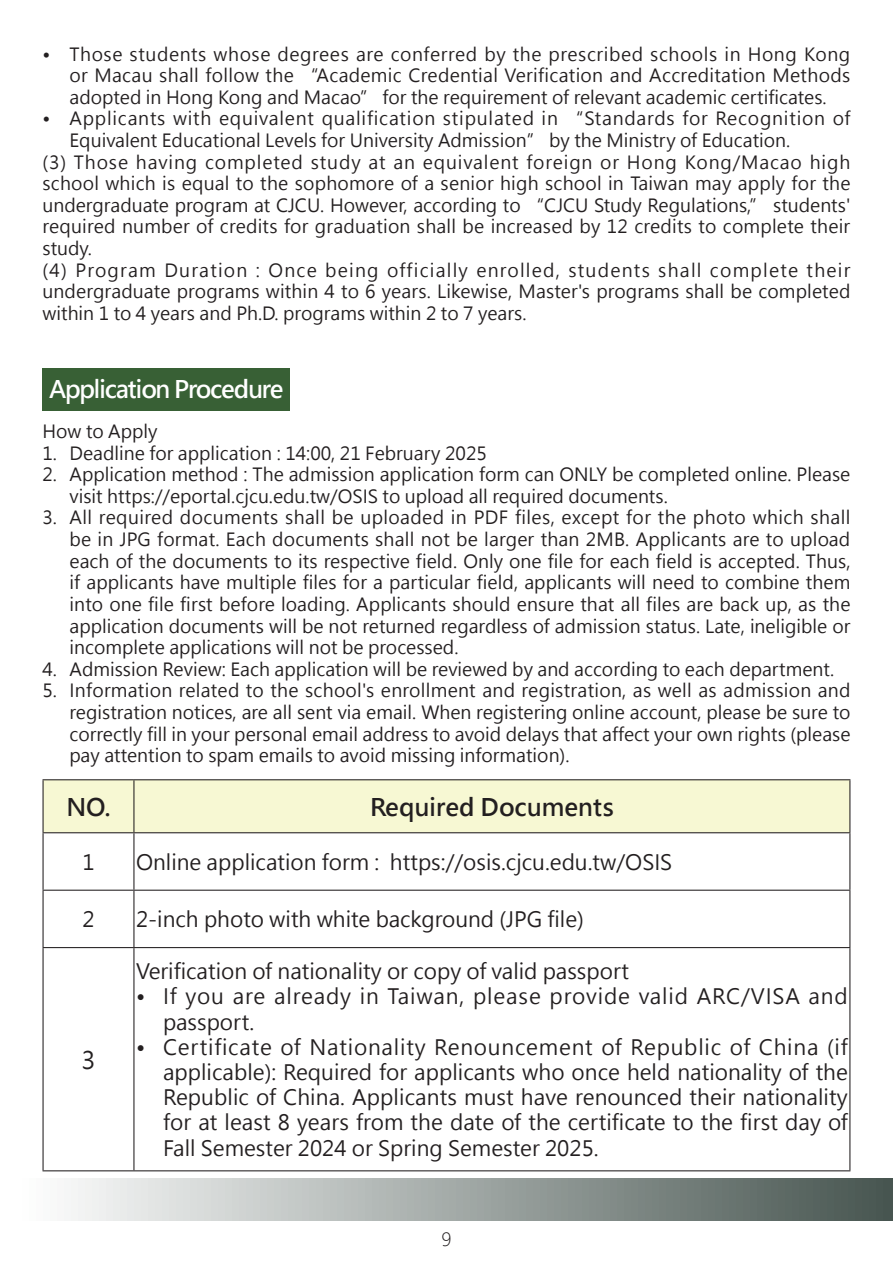
<style>
.page{position:relative;width:893px;height:1263px;background:#fff}
.page>*{position:absolute;margin:0;border:0;box-sizing:border-box;transform-origin:0 0}
.t1{font:700 24px "Microsoft Jheng Hei";letter-spacing:-.05em;color:#fff}
.表格{font:700 24px "Microsoft Jheng Hei";color:#231f20}
.表格-2{font:24px "Microsoft Jheng Hei";color:#231f20}
.表格-3{font:21px/25.2px "Microsoft Jheng Hei";color:#231f20;text-align:justify}
.表格-4{font:21px/25.2px "Microsoft Jheng Hei";letter-spacing:.04em;color:#231f20}
.表格-5{font:18px/21.6px "Microsoft Jheng Hei";color:#231f20;text-align:justify}
.表格-6{font:18px/21.6px "Microsoft Jheng Hei";letter-spacing:.02em;color:#231f20}
.t2{font:300 18px "Microsoft Jheng Hei";color:#231f20}
</style>
<div class="page">
<div style="left:0;top:1178px;width:893px;height:42px;background:linear-gradient(to right,#fff,#46554f)"></div>
<div style="left:43px;top:368px;width:247px;height:42px;background:#386035"></div>
<div style="left:44px;top:780px;width:805px;height:52px;background:#f7f8d3"></div>
<hr style="left:43px;top:779px;width:91px;height:1px;background:#231f20">
<hr style="left:43px;top:780px;width:1px;height:52px;background:#231f20">
<hr style="left:134px;top:779px;width:716px;height:1px;background:#231f20">
<hr style="left:133px;top:780px;width:1px;height:52px;background:#231f20">
<hr style="left:849px;top:780px;width:1px;height:52px;background:#231f20">
<hr style="left:43px;top:832px;width:91px;height:1px;background:#231f20">
<hr style="left:43px;top:833px;width:1px;height:57px;background:#231f20">
<hr style="left:134px;top:832px;width:716px;height:1px;background:#231f20">
<hr style="left:133px;top:833px;width:1px;height:57px;background:#231f20">
<hr style="left:849px;top:833px;width:1px;height:57px;background:#231f20">
<hr style="left:43px;top:890px;width:91px;height:1px;background:#231f20">
<hr style="left:43px;top:891px;width:1px;height:56px;background:#231f20">
<hr style="left:134px;top:890px;width:716px;height:1px;background:#231f20">
<hr style="left:133px;top:891px;width:1px;height:56px;background:#231f20">
<hr style="left:849px;top:891px;width:1px;height:56px;background:#231f20">
<hr style="left:43px;top:947px;width:91px;height:1px;background:#231f20">
<hr style="left:43px;top:948px;width:1px;height:222px;background:#231f20">
<hr style="left:134px;top:947px;width:716px;height:1px;background:#231f20">
<hr style="left:133px;top:948px;width:1px;height:222px;background:#231f20">
<hr style="left:849px;top:948px;width:1px;height:222px;background:#231f20">
<hr style="left:43px;top:1170px;width:91px;height:1px;background:#231f20">
<hr style="left:134px;top:1170px;width:716px;height:1px;background:#231f20">
<p class="表格-5" style="left:70px;top:43px;width:782px;text-indent:-27px">• Those students whose degrees are conferred by the prescribed schools in Hong Kong or Macau shall follow the “Academic Credential Verification and Accreditation Methods adopted in Hong Kong and Macao” for the requirement of relevant academic certificates.</p>
<p class="表格-6" style="left:70px;top:108px;width:782px;text-indent:-27px">• Applicants with equivalent qualification stipulated in “Standards for Recognition of<br>Equivalent Educational Levels for University Admission” by the Ministry of Education.</p>
<p class="表格-5" style="left:43px;top:151px;width:809px">(3) Those having completed study at an equivalent foreign or Hong Kong/Macao high school which is equal to the sophomore of a senior high school in Taiwan may apply for the undergraduate program at CJCU. However, according to “CJCU Study Regulations,” students' required number of credits for graduation shall be increased by 12 credits to complete their study.</p>
<p class="表格-5" style="left:43px;top:259px;width:809px">(4) Program Duration : Once being officially enrolled, students shall complete their undergraduate programs within 4 to 6 years. Likewise, Master's programs shall be completed within 1 to 4 years and Ph.D. programs within 2 to 7 years.</p>
<p class="t1" style="left:49px;top:374px;width:236px">Application Procedure</p>
<p class="表格-5" style="left:43px;top:421px;width:117px">How to Apply</p>
<p class="表格-5" style="left:43px;top:442px;width:446px">1. Deadline for application : 14:00, 21 February 2025</p>
<p class="表格-5" style="left:70px;top:464px;width:782px;text-indent:-27px">2. Application method : The admission application form can ONLY be completed online. Please visit https://eportal.cjcu.edu.tw/OSIS to upload all required documents.</p>
<p class="表格-5" style="left:70px;top:507px;width:782px;text-indent:-27px">3. All required documents shall be uploaded in PDF files, except for the photo which shall be in JPG format. Each documents shall not be larger than 2MB. Applicants are to upload each of the documents to its respective field. Only one file for each field is accepted. Thus, if applicants have multiple files for a particular field, applicants will need to combine them into one file first before loading. Applicants should ensure that all files are back up, as the application documents will be not returned regardless of admission status. Late, ineligible or incomplete applications will not be processed.</p>
<p class="表格-5" style="left:43px;top:658px;width:793px">4. Admission Review: Each application will be reviewed by and according to each department.</p>
<p class="表格-5" style="left:70px;top:680px;width:783px;text-indent:-27px">5. Information related to the school's enrollment and registration, as well as admission and registration notices, are all sent via email. When registering online account, please be sure to correctly fill in your personal email address to avoid delays that affect your own rights (please pay attention to spam emails to avoid missing information).</p>
<p class="表格" style="left:66px;top:792px;width:46px">NO.</p>
<p class="表格" style="left:370px;top:792px;width:245px">Required Documents</p>
<p class="表格-3" style="left:82px;top:849px;width:14px">1</p>
<p class="表格-3" style="left:136px;top:849px;width:538px">Online application form : https://osis.cjcu.edu.tw/OSIS</p>
<p class="表格-3" style="left:82px;top:907px;width:14px">2</p>
<p class="表格-3" style="left:136px;top:907px;width:449px">2-inch photo with white background (JPG file)</p>
<p class="表格-2" style="left:82px;top:1045px;width:15px">3</p>
<p class="表格-3" style="left:136px;top:959px;width:495px">Verification of nationality or copy of valid passport</p>
<p class="表格-4" style="left:163px;top:984px;width:686px;text-indent:-27px">• If you are already in Taiwan, please provide valid ARC/VISA and passport.</p>
<p class="表格-3" style="left:163px;top:1034px;width:686px;text-indent:-27px">• Certificate of Nationality Renouncement of Republic of China (if applicable): Required for applicants who once held nationality of the Republic of China. Applicants must have renounced their nationality for at least 8 years from the date of the certificate to the first day of Fall Semester 2024 or Spring Semester 2025.</p>
<p class="t2" style="left:441px;top:1227px;width:12px">9</p>
</div>
